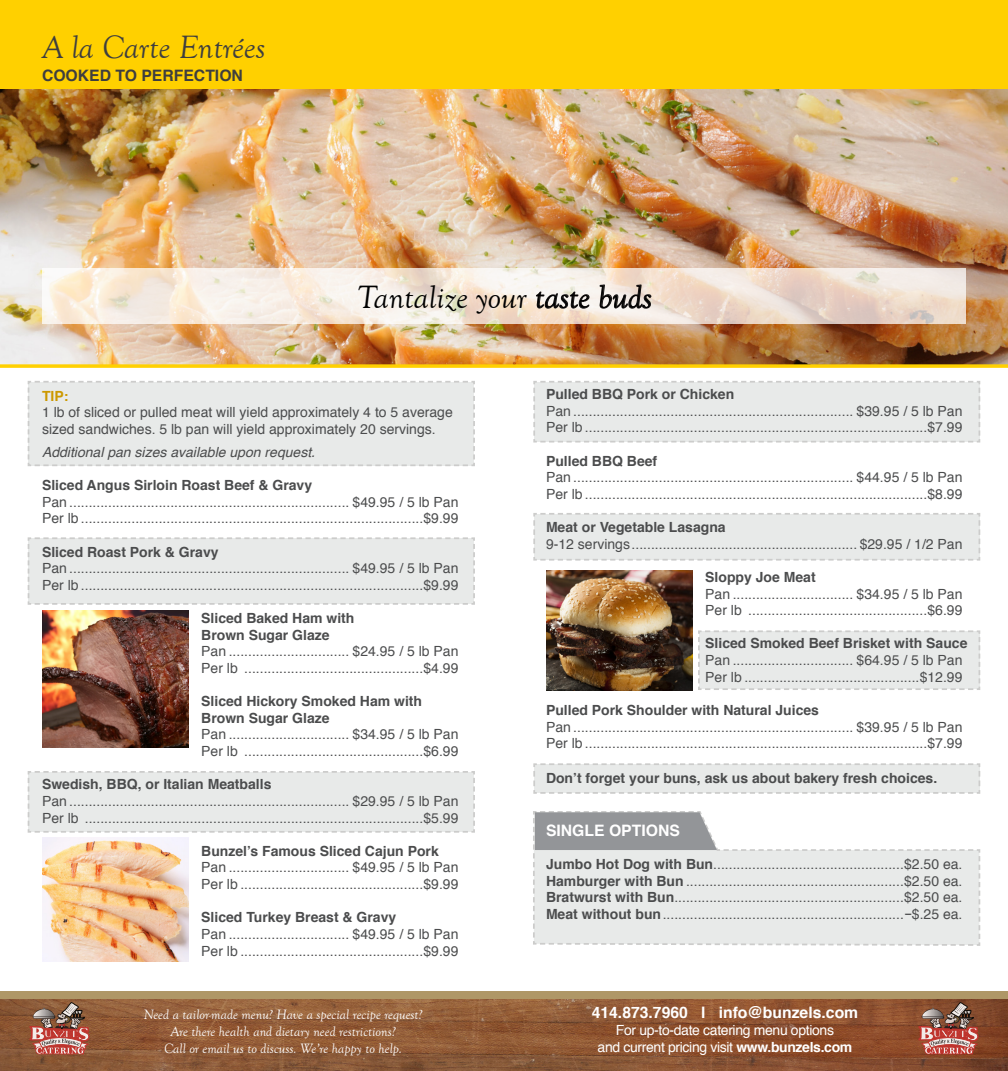
<style>
.page{position:relative;width:1008px;height:1071px;background:#fff}
.page>*{position:absolute;margin:0;border:0;box-sizing:border-box;transform-origin:0 0}
.t1{font:italic 33.25px "Goudy Old Style T";color:#000}
.t2{font:italic 33.25px "Goudy Old Style T";color:#3e3e3f}
.PRICE{font:700 15.75px "Helvetica";color:#fff}
.t3{font:700 15.75px "Helvetica";color:#3e3e3f}
.PRICE-2{font:14px/16.6px "Helvetica";color:#4b4c4d}
.PRICE-3{font:700 14px/16.6px "Helvetica";color:#4b4c4d}
.t4{font:italic 14px/16.8px "Goudy Old Style T";color:#fff;text-align:center}
.t5{font:14px/16.8px "Helvetica";letter-spacing:-.025em;color:#fff;text-align:center}
.PRICE-4{font:italic 14px "Helvetica";color:#4b4c4d}
.s1{font-weight:700;color:#c90}
.s2{font-weight:700}
.s3{font-family:"Myriad Pro";font-weight:700;font-stretch:condensed}
</style>
<div class="page">
<svg style="left:0;top:999px;width:1008px;height:72px;background:#8e5735"></svg>
<svg style="left:30px;top:1002px;width:60px;height:56px;background:#a56b5c"></svg>
<svg style="left:918px;top:1002px;width:61px;height:56px;background:#a26556"></svg>
<svg style="left:533px;top:811px;width:447px;height:135px"></svg>
<img style="left:0;top:89px;width:1008px;height:275px">
<div style="left:533px;top:381px;width:448px;height:62px;background:#e8eae9"></div>
<div style="left:533px;top:513px;width:448px;height:48px;background:#e8eae9"></div>
<svg style="left:533px;top:763px;width:448px;height:31px;background:#e6e8e7"></svg>
<div style="left:698px;top:630px;width:283px;height:60px;background:#e8eae9"></div>
<div style="left:0;top:992px;width:1008px;height:7px;background:#af9767"></div>
<div style="left:0;top:0;width:1008px;height:89px;background:#ffd000"></div>
<svg style="left:0;top:364px;width:1008px;height:4px;background:#f9cb11"></svg>
<div style="left:27px;top:771px;width:448px;height:62px;background:#e8eae9"></div>
<div style="left:27px;top:537px;width:448px;height:68px;background:#e8eae9"></div>
<div style="left:27px;top:381px;width:448px;height:86px;background:#e8eae9"></div>
<img style="left:42px;top:837px;width:147px;height:124px">
<img style="left:42px;top:610px;width:147px;height:138px">
<img style="left:546px;top:571px;width:147px;height:119px">
<svg style="left:42px;top:268px;width:924px;height:55px;background:#f2e5d9"></svg>
<svg style="left:536px;top:283px;width:54px;height:27px"></svg>
<svg style="left:599px;top:271px;width:53px;height:48px;background:#d7ccc2"></svg>
<p class="t2" style="left:42px;top:29px;width:225px">A la Carte Entrées</p>
<p class="t3" style="left:42px;top:63px;width:202px">COOKED TO PERFECTION</p>
<p class="t1" style="left:357px;top:279px;width:296px">Tantalize your taste buds</p>
<p class="PRICE-2" style="left:42px;top:388px;width:412px"><span class="s1">TIP:<br></span>1 lb of sliced or pulled meat will yield approximately 4 to 5 average sized sandwiches. 5 lb pan will yield approximately 20 servings.</p>
<p class="PRICE-4" style="left:42px;top:441px;width:275px">Additional pan sizes available upon request.</p>
<p class="PRICE-3" style="left:42px;top:477px;width:272px">Sliced Angus Sirloin Roast Beef &amp; Gravy</p>
<p class="PRICE-2" style="left:42px;top:494px;width:418px">Pan ........................................................................ $49.95 / 5 lb Pan</p>
<p class="PRICE-2" style="left:42px;top:510px;width:418px">Per lb ........................................................................................$9.99</p>
<p class="PRICE-3" style="left:42px;top:543px;width:178px">Sliced Roast Pork &amp; Gravy</p>
<p class="PRICE-2" style="left:42px;top:560px;width:418px">Pan ........................................................................ $49.95 / 5 lb Pan</p>
<p class="PRICE-2" style="left:42px;top:577px;width:418px">Per lb ........................................................................................$9.99</p>
<p class="PRICE-3" style="left:201px;top:610px;width:155px">Sliced Baked Ham with<br>Brown Sugar Glaze</p>
<p class="PRICE-2" style="left:201px;top:643px;width:259px">Pan ............................... $24.95 / 5 lb Pan</p>
<p class="PRICE-2" style="left:201px;top:660px;width:259px">Per lb ..............................................$4.99</p>
<p class="PRICE-3" style="left:201px;top:693px;width:222px">Sliced Hickory Smoked Ham with<br>Brown Sugar Glaze</p>
<p class="PRICE-2" style="left:201px;top:727px;width:259px">Pan ............................... $34.95 / 5 lb Pan</p>
<p class="PRICE-2" style="left:201px;top:743px;width:259px">Per lb ..............................................$6.99</p>
<p class="PRICE-3" style="left:42px;top:776px;width:231px">Swedish, BBQ, or Italian Meatballs</p>
<p class="PRICE-2" style="left:42px;top:793px;width:418px">Pan ........................................................................ $29.95 / 5 lb Pan</p>
<p class="PRICE-2" style="left:42px;top:810px;width:418px">Per lb .......................................................................................$5.99</p>
<p class="PRICE-3" style="left:201px;top:843px;width:239px">Bunzel’s Famous Sliced Cajun Pork</p>
<p class="PRICE-2" style="left:201px;top:860px;width:259px">Pan ............................... $49.95 / 5 lb Pan</p>
<p class="PRICE-2" style="left:201px;top:876px;width:259px">Per lb ...............................................$9.99</p>
<p class="PRICE-3" style="left:201px;top:909px;width:197px">Sliced Turkey Breast &amp; Gravy</p>
<p class="PRICE-2" style="left:201px;top:926px;width:259px">Pan ............................... $49.95 / 5 lb Pan</p>
<p class="PRICE-2" style="left:201px;top:943px;width:259px">Per lb ...............................................$9.99</p>
<p class="PRICE-3" style="left:546px;top:386px;width:190px">Pulled BBQ Pork or Chicken</p>
<p class="PRICE-2" style="left:546px;top:403px;width:418px">Pan ........................................................................ $39.95 / 5 lb Pan</p>
<p class="PRICE-2" style="left:546px;top:419px;width:418px">Per lb ........................................................................................$7.99</p>
<p class="PRICE-3" style="left:546px;top:452px;width:113px">Pulled BBQ Beef</p>
<p class="PRICE-2" style="left:546px;top:469px;width:418px">Pan ........................................................................ $44.95 / 5 lb Pan</p>
<p class="PRICE-2" style="left:546px;top:486px;width:418px">Per lb ........................................................................................$8.99</p>
<p class="PRICE-3" style="left:546px;top:519px;width:181px">Meat or Vegetable Lasagna</p>
<p class="PRICE-2" style="left:546px;top:536px;width:418px">9-12 servings.......................................................... $29.95 / 1/2 Pan</p>
<p class="PRICE-3" style="left:705px;top:569px;width:112px">Sloppy Joe Meat</p>
<p class="PRICE-2" style="left:705px;top:586px;width:259px">Pan ............................... $34.95 / 5 lb Pan</p>
<p class="PRICE-2" style="left:705px;top:602px;width:259px">Per lb ..............................................$6.99</p>
<p class="PRICE-3" style="left:705px;top:635px;width:264px">Sliced Smoked Beef Brisket with Sauce</p>
<p class="PRICE-2" style="left:705px;top:652px;width:259px">Pan ............................... $64.95 / 5 lb Pan</p>
<p class="PRICE-2" style="left:705px;top:669px;width:259px">Per lb .............................................$12.99</p>
<p class="PRICE-3" style="left:546px;top:702px;width:275px">Pulled Pork Shoulder with Natural Juices</p>
<p class="PRICE-2" style="left:546px;top:719px;width:418px">Pan ........................................................................ $39.95 / 5 lb Pan</p>
<p class="PRICE-2" style="left:546px;top:735px;width:418px">Per lb ........................................................................................$7.99</p>
<p class="PRICE-3" style="left:546px;top:770px;width:393px">Don’t forget your buns, ask us about bakery fresh choices.</p>
<p class="PRICE" style="left:546px;top:817px;width:135px">SINGLE OPTIONS</p>
<p class="PRICE-2" style="left:546px;top:856px;width:418px"><span class="s2">Jumbo Hot Dog with Bun</span>.................................................$2.50 ea.</p>
<p class="PRICE-2" style="left:546px;top:873px;width:418px"><span class="s2">Hamburger with Bun</span> ........................................................$2.50 ea.</p>
<p class="PRICE-2" style="left:546px;top:889px;width:418px"><span class="s2">Bratwurst with Bun</span>...........................................................$2.50 ea.</p>
<p class="PRICE-2" style="left:546px;top:906px;width:418px"><span class="s2">Meat without bun</span>..............................................................<span class="s3">–</span>$.25 ea.</p>
<p class="t4" style="left:144px;top:1007px;width:280px">Need a tailor-made menu? Have a special recipe request?<br>Are there health and dietary need restrictions?<br>Call or email us to discuss. We’re happy to help.</p>
<p class="PRICE" style="left:592px;top:1000px;width:268px">414.873.7960 l info@bunzels.com</p>
<p class="t5" style="left:598px;top:1022px;width:256px">For up-to-date catering menu options<br>and current pricing visit <span class="s2">www.bunzels.com</span></p>
</div>
